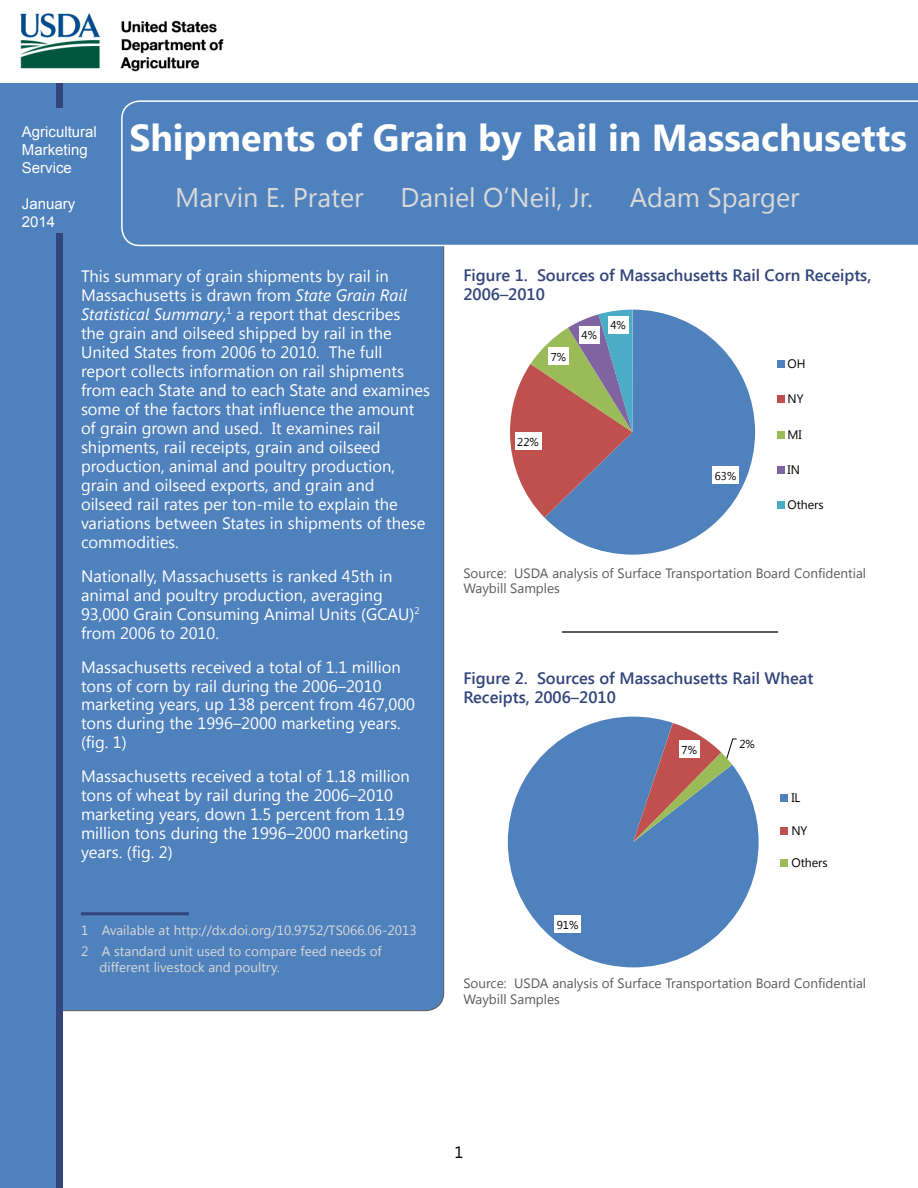
<style>
.page{position:relative;width:918px;height:1188px;background:#fff}
.page>*{position:absolute;margin:0;border:0;box-sizing:border-box;transform-origin:0 0}
.Document_Head{font:700 37.5px "Segoe UI";color:#fff}
.Content{font:27px "Segoe UI";color:#d9d9d9}
.Content-2{font:16.5px/19px "Segoe UI";color:#fff}
.Figure_titles{font:600 16.5px/18.9px "Segoe UI";color:#32447a}
.Content-3{font:16.5px "Segoe UI";color:#000}
.t1{font:15px "Arial";color:#fff}
.Source{font:13.5px/15.5px "Segoe UI";color:#5e5a5c}
.Footnote_text{font:13.5px/16.2px "Segoe UI";color:#d9d9d9}
.t2{font:12.3px "Segoe UI";color:#000}
.t3{font:11.4px "Segoe UI";color:#000}
.s1{font-style:italic}
</style>
<div class="page">
<div style="left:63px;top:83px;width:381px;height:928px;background:#4f81bd"></div>
<div style="left:398px;top:82px;width:520px;height:91px;background:#4f81bd"></div>
<div style="left:0;top:0;width:63px;height:1188px;background:#4f81bd"></div>
<div style="left:56px;top:81px;width:7px;height:1107px;background:#32447a"></div>
<div style="left:120px;top:100px;width:798px;height:147px;background:#4f81bd"></div>
<div style="left:0;top:0;width:918px;height:83px;background:#fff"></div>
<img style="left:20px;top:13px;width:204px;height:59px">
<div style="left:15px;top:108px;width:97px;height:124px;background:#4f81bd"></div>
<hr style="left:81px;top:912px;width:108px;height:3px;background:#32447a">
<hr style="left:562px;top:631px;width:216px;height:1px;background:#5e5a5c">
<svg style="left:545px;top:310px;width:210px;height:245px;fill:#4f81bd"></svg>
<svg style="left:510px;top:310px;width:123px;height:208px"></svg>
<div style="left:712px;top:466px;width:27px;height:18px;background:#fff"></div>
<div style="left:515px;top:432px;width:26px;height:18px;background:#fff"></div>
<div style="left:548px;top:347px;width:21px;height:18px;background:#fff"></div>
<div style="left:579px;top:326px;width:21px;height:17px;background:#fff"></div>
<div style="left:608px;top:316px;width:21px;height:18px;background:#fff"></div>
<div style="left:777px;top:361px;width:7px;height:7px;background:#4f81bd"></div>
<div style="left:777px;top:396px;width:7px;height:7px;background:#c0504d"></div>
<div style="left:777px;top:431px;width:7px;height:7px;background:#9bbb59"></div>
<div style="left:777px;top:466px;width:7px;height:7px;background:#8064a2"></div>
<div style="left:777px;top:501px;width:7px;height:7px;background:#4bacc6"></div>
<svg style="left:508px;top:717px;width:251px;height:250px;fill:#4f81bd"></svg>
<svg style="left:633px;top:723px;width:104px;height:119px;background:#85859c"></svg>
<div style="left:554px;top:916px;width:27px;height:17px;background:#fff"></div>
<div style="left:679px;top:740px;width:21px;height:18px;background:#fff"></div>
<div style="left:737px;top:734px;width:21px;height:18px;background:#fff"></div>
<div style="left:781px;top:794px;width:7px;height:8px;background:#4f81bd"></div>
<div style="left:781px;top:827px;width:7px;height:7px;background:#c0504d"></div>
<div style="left:781px;top:860px;width:7px;height:7px;background:#9bbb59"></div>
<p class="t1" style="left:22px;top:122px;width:77px">Agricultural</p>
<p class="t1" style="left:22px;top:140px;width:67px">Marketing</p>
<p class="t1" style="left:22px;top:158px;width:52px">Service</p>
<p class="t1" style="left:22px;top:194px;width:55px">January</p>
<p class="t1" style="left:22px;top:212px;width:35px">2014</p>
<p class="Document_Head" style="left:129px;top:111px;width:779px">Shipments of Grain by Rail in Massachusetts</p>
<p class="Content" style="left:175px;top:179px;width:190px">Marvin E. Prater</p>
<p class="Content" style="left:401px;top:179px;width:194px">Daniel O’Neil, Jr.</p>
<p class="Content" style="left:630px;top:179px;width:171px">Adam Sparger</p>
<p class="Content-2" style="left:81px;top:266px;width:351px">This summary of grain shipments by rail in Massachusetts is drawn from <span class="s1">State Grain Rail Statistical Summary</span>,<sup>1</sup> a report that describes<br>the grain and oilseed shipped by rail in the United States from 2006 to 2010. The full report collects information on rail shipments from each State and to each State and examines some of the factors that influence the amount of grain grown and used. It examines rail shipments, rail receipts, grain and oilseed production, animal and poultry production, grain and oilseed exports, and grain and oilseed rail rates per ton-mile to explain the variations between States in shipments of these commodities.</p>
<p class="Content-2" style="left:81px;top:566px;width:340px">Nationally, Massachusetts is ranked 45th in animal and poultry production, averaging 93,000 Grain Consuming Animal Units (GCAU)<sup>2 </sup>from 2006 to 2010.</p>
<p class="Content-2" style="left:81px;top:656px;width:336px">Massachusetts received a total of 1.1 million tons of corn by rail during the 2006–2010 marketing years, up 138 percent from 467,000 tons during the 1996–2000 marketing years. (fig. 1)</p>
<p class="Content-2" style="left:81px;top:766px;width:330px">Massachusetts received a total of 1.18 million tons of wheat by rail during the 2006–2010 marketing years, down 1.5 percent from 1.19 million tons during the 1996–2000 marketing years. (fig. 2)</p>
<p class="Footnote_text" style="left:81px;top:921px;width:337px">1 Available at http://dx.doi.org/10.9752/TS066.06-2013</p>
<p class="Footnote_text" style="left:99px;top:942px;width:284px;text-indent:-18px">2 A standard unit used to compare feed needs of different livestock and poultry.</p>
<p class="Figure_titles" style="left:463px;top:265px;width:410px">Figure 1. Sources of Massachusetts Rail Corn Receipts,<br>2006–2010</p>
<p class="t3" style="left:551px;top:349px;width:17px">7%</p>
<p class="t3" style="left:582px;top:327px;width:17px">4%</p>
<p class="t3" style="left:610px;top:317px;width:17px">4%</p>
<p class="t3" style="left:517px;top:434px;width:23px">22%</p>
<p class="t3" style="left:715px;top:468px;width:23px">63%</p>
<p class="t2" style="left:788px;top:356px;width:19px">OH</p>
<p class="t2" style="left:788px;top:391px;width:17px">NY</p>
<p class="t2" style="left:788px;top:426px;width:16px">MI</p>
<p class="t2" style="left:788px;top:461px;width:14px">IN</p>
<p class="t2" style="left:788px;top:496px;width:38px">Others</p>
<p class="Source" style="left:463px;top:565px;width:404px">Source: USDA analysis of Surface Transportation Board Confidential<br>Waybill Samples</p>
<p class="Figure_titles" style="left:463px;top:668px;width:352px">Figure 2. Sources of Massachusetts Rail Wheat<br>Receipts, 2006–2010</p>
<p class="t3" style="left:557px;top:917px;width:23px">91%</p>
<p class="t3" style="left:682px;top:742px;width:17px">7%</p>
<p class="t3" style="left:739px;top:736px;width:17px">2%</p>
<p class="t2" style="left:791px;top:789px;width:11px">IL</p>
<p class="t2" style="left:791px;top:822px;width:18px">NY</p>
<p class="t2" style="left:791px;top:855px;width:38px">Others</p>
<p class="Source" style="left:463px;top:975px;width:404px">Source: USDA analysis of Surface Transportation Board Confidential<br>Waybill Samples</p>
<p class="Content-3" style="left:455px;top:1141px;width:10px">1</p>
</div>
